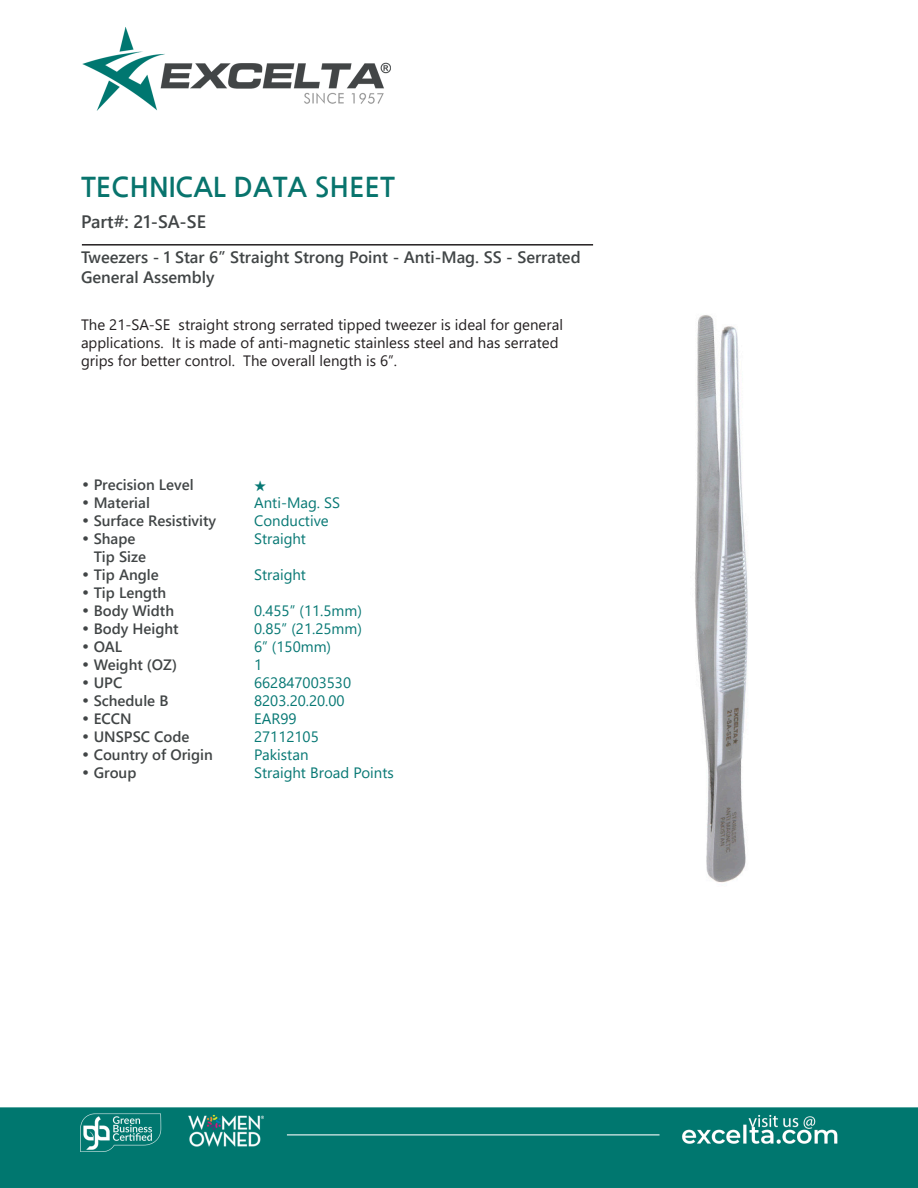
<style>
.page{position:relative;width:918px;height:1188px;background:#fff}
.page>*{position:absolute;margin:0;border:0;box-sizing:border-box;transform-origin:0 0}
.t1{font:700 27px "Nanum Gothic";color:#08746d}
.t2{font:700 18px "Yu Gothic UI";color:#414546}
.t3{font:700 16.5px "Yu Gothic UI";color:#414546}
.t4{font:15px/18px "Yu Gothic UI";color:#231f20}
.CT_s_CTM{font:700 15px "Yu Gothic UI";color:#414546}
.CT_s_CTM-2{font:15px "Yu Gothic UI";color:#077874}
.s1{font-family:"Century Gothic";font-weight:400}
</style>
<div class="page">
<img style="left:0;top:27px;width:918px;height:1161px">
<img style="left:654px;top:220px;width:141px;height:756px">
<hr style="left:82px;top:244px;width:511px;height:2px;background:#231f20">
<svg style="left:255px;top:481px;width:11px;height:11px"></svg>
<p class="t1" style="left:81px;top:173px;width:315px">TECHNICAL DATA SHEET</p>
<p class="t2" style="left:81px;top:212px;width:127px">Part#: 21-SA-SE</p>
<p class="t3" style="left:81px;top:247px;width:501px">Tweezers - 1 Star 6” Straight Strong Point - Anti-Mag. SS - Serrated</p>
<p class="t3" style="left:81px;top:267px;width:135px">General Assembly</p>
<p class="t4" style="left:81px;top:313px;width:483px">The 21-SA-SE straight strong serrated tipped tweezer is ideal for general applications. It is made of anti-magnetic stainless steel and has serrated grips for better control. The overall length is 6”.</p>
<p class="CT_s_CTM" style="left:81px;top:476px;width:114px"><span class="s1">•</span> Precision Level</p>
<p class="CT_s_CTM" style="left:81px;top:494px;width:70px"><span class="s1">•</span> Material</p>
<p class="CT_s_CTM-2" style="left:254px;top:489px;width:88px">Anti-Mag. SS</p>
<p class="CT_s_CTM" style="left:81px;top:512px;width:137px"><span class="s1">•</span> Surface Resistivity</p>
<p class="CT_s_CTM-2" style="left:254px;top:507px;width:76px">Conductive</p>
<p class="CT_s_CTM" style="left:81px;top:530px;width:56px"><span class="s1">•</span> Shape</p>
<p class="CT_s_CTM-2" style="left:254px;top:525px;width:53px">Straight</p>
<p class="CT_s_CTM" style="left:94px;top:548px;width:54px">Tip Size</p>
<p class="CT_s_CTM" style="left:81px;top:566px;width:79px"><span class="s1">•</span> Tip Angle</p>
<p class="CT_s_CTM-2" style="left:254px;top:561px;width:53px">Straight</p>
<p class="CT_s_CTM" style="left:81px;top:584px;width:87px"><span class="s1">•</span> Tip Length</p>
<p class="CT_s_CTM" style="left:81px;top:602px;width:95px"><span class="s1">•</span> Body Width</p>
<p class="CT_s_CTM-2" style="left:254px;top:597px;width:109px">0.455” (11.5mm)</p>
<p class="CT_s_CTM" style="left:81px;top:620px;width:99px"><span class="s1">•</span> Body Height</p>
<p class="CT_s_CTM-2" style="left:254px;top:615px;width:109px">0.85” (21.25mm)</p>
<p class="CT_s_CTM" style="left:81px;top:638px;width:43px"><span class="s1">•</span> OAL</p>
<p class="CT_s_CTM-2" style="left:254px;top:633px;width:78px">6” (150mm)</p>
<p class="CT_s_CTM" style="left:81px;top:656px;width:98px"><span class="s1">•</span> Weight (OZ)</p>
<p class="CT_s_CTM-2" style="left:254px;top:651px;width:10px">1</p>
<p class="CT_s_CTM" style="left:81px;top:674px;width:43px"><span class="s1">•</span> UPC</p>
<p class="CT_s_CTM-2" style="left:254px;top:669px;width:99px">662847003530</p>
<p class="CT_s_CTM" style="left:81px;top:692px;width:89px"><span class="s1">•</span> Schedule B</p>
<p class="CT_s_CTM-2" style="left:254px;top:687px;width:92px">8203.20.20.00</p>
<p class="CT_s_CTM" style="left:81px;top:710px;width:52px"><span class="s1">•</span> ECCN</p>
<p class="CT_s_CTM-2" style="left:254px;top:705px;width:44px">EAR99</p>
<p class="CT_s_CTM" style="left:81px;top:728px;width:110px"><span class="s1">•</span> UNSPSC Code</p>
<p class="CT_s_CTM-2" style="left:254px;top:723px;width:66px">27112105</p>
<p class="CT_s_CTM" style="left:81px;top:746px;width:133px"><span class="s1">•</span> Country of Origin</p>
<p class="CT_s_CTM-2" style="left:254px;top:741px;width:56px">Pakistan</p>
<p class="CT_s_CTM" style="left:81px;top:764px;width:57px"><span class="s1">•</span> Group</p>
<p class="CT_s_CTM-2" style="left:254px;top:759px;width:141px">Straight Broad Points</p>
</div>
